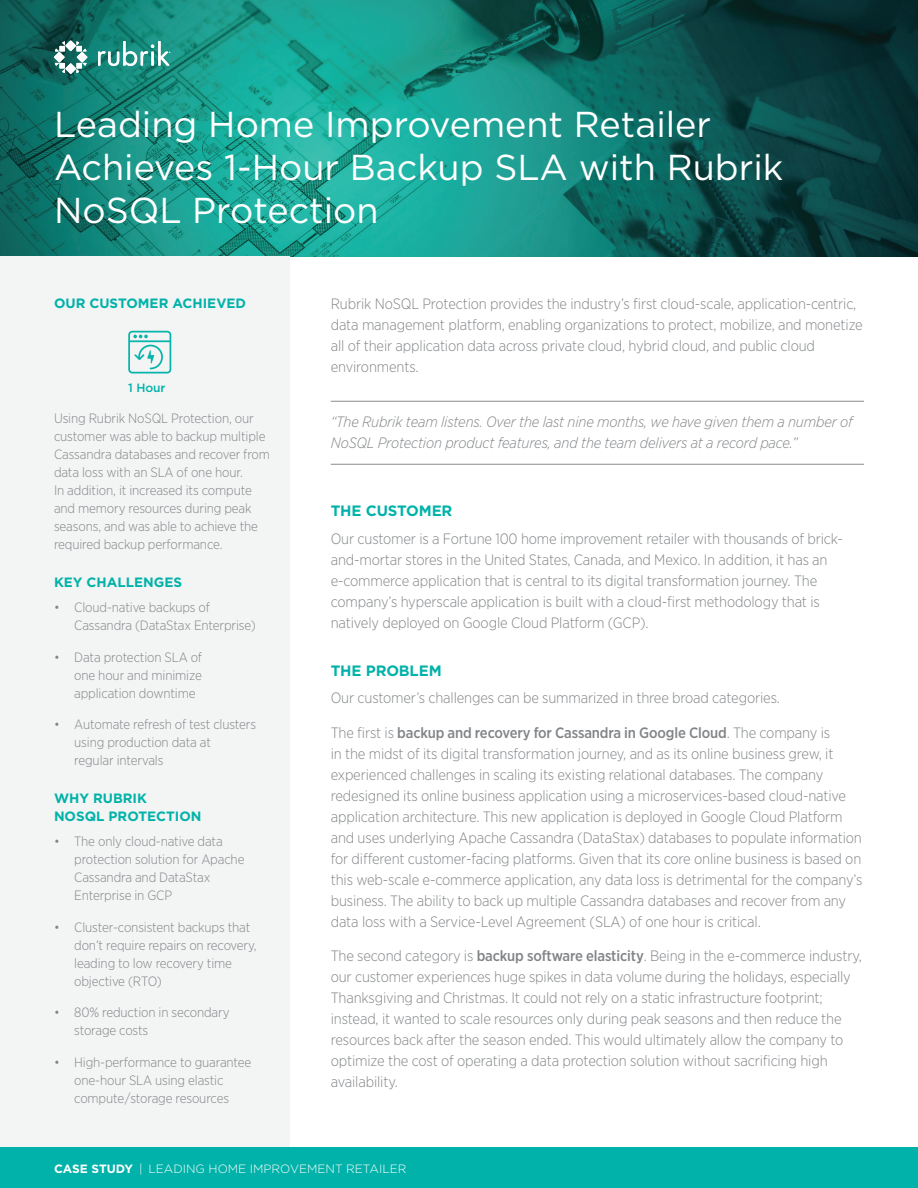
<style>
.page{position:relative;width:918px;height:1188px;background:#fff}
.page>*{position:absolute;margin:0;border:0;box-sizing:border-box;transform-origin:0 0}
.CASE_title{font:36px/43.2px "Gotham";color:#fff}
.CASE_text{font:300 15px/21px "Gotham Narrow";letter-spacing:-.01em;color:#828588}
.CASE_text-2{font:italic 300 15px/21px "Gotham Narrow";letter-spacing:-.01em;color:#828588}
.CASE_h1{font:700 15px "Gotham";letter-spacing:-.01em;color:#00b2a9}
.CASE_sidebarText{font:300 13.5px/18px "Gotham Narrow";letter-spacing:-.01em;color:#828588}
.CASE_sidebarH1{font:700 13.5px/18px "Gotham";color:#00b2a9}
.t1{font:300 12px "Gotham";color:#fff}
.CASE_sidebarText-2{font:500 12px "Gotham";color:#00b2a9}
.s1{font-weight:500}
.s2{font-weight:700}
</style>
<div class="page">
<img style="left:0;top:0;width:918px;height:256px">
<div style="left:0;top:256px;width:290px;height:892px;background:#f3f4f4"></div>
<div style="left:0;top:1148px;width:918px;height:40px;background:#00b2a9"></div>
<svg style="left:65px;top:40px;width:11px;height:11px"></svg>
<svg style="left:65px;top:63px;width:11px;height:11px"></svg>
<svg style="left:77px;top:52px;width:10px;height:11px"></svg>
<svg style="left:55px;top:41px;width:10px;height:10px"></svg>
<svg style="left:76px;top:63px;width:11px;height:10px"></svg>
<svg style="left:55px;top:63px;width:10px;height:10px"></svg>
<svg style="left:76px;top:41px;width:11px;height:10px"></svg>
<svg style="left:54px;top:52px;width:11px;height:11px"></svg>
<svg style="left:98px;top:41px;width:72px;height:25px"></svg>
<hr style="left:331px;top:464px;width:533px;height:1px;background:#888b8d">
<hr style="left:331px;top:401px;width:533px;height:1px;background:#888b8d">
<svg style="left:128px;top:331px;width:43px;height:43px"></svg>
<p class="CASE_title" style="left:54px;top:102px;width:731px">Leading Home Improvement Retailer<br>Achieves 1-Hour Backup SLA with Rubrik<br>NoSQL Protection</p>
<p class="CASE_sidebarH1" style="left:54px;top:294px;width:194px">OUR CUSTOMER ACHIEVED</p>
<p class="CASE_sidebarText-2" style="left:128px;top:379px;width:39px">1 Hour</p>
<p class="CASE_sidebarText" style="left:54px;top:409px;width:218px">Using Rubrik NoSQL Protection, our customer was able to backup multiple Cassandra databases and recover from data loss with an SLA of one hour.<br>In addition, it increased its compute and memory resources during peak seasons, and was able to achieve the required backup performance.</p>
<p class="CASE_sidebarH1" style="left:54px;top:573px;width:130px">KEY CHALLENGES</p>
<p class="CASE_sidebarText" style="left:74px;top:598px;width:183px;text-indent:-20px">• Cloud-native backups of<br>Cassandra (DataStax Enterprise)</p>
<p class="CASE_sidebarText" style="left:74px;top:647px;width:129px;text-align:justify;text-indent:-20px">• Data protection SLA of one hour and minimize application downtime</p>
<p class="CASE_sidebarText" style="left:74px;top:715px;width:183px;text-indent:-20px">• Automate refresh of test clusters using production data at<br>regular intervals</p>
<p class="CASE_sidebarH1" style="left:54px;top:789px;width:149px">WHY RUBRIK<br>NOSQL PROTECTION</p>
<p class="CASE_sidebarText" style="left:74px;top:832px;width:172px;text-indent:-20px">• The only cloud-native data protection solution for Apache<br>Cassandra and DataStax<br>Enterprise in GCP</p>
<p class="CASE_sidebarText" style="left:74px;top:917px;width:184px;text-indent:-20px">• Cluster-consistent backups that don’t require repairs on recovery, leading to low recovery time objective (RTO)</p>
<p class="CASE_sidebarText" style="left:74px;top:1003px;width:157px;text-indent:-20px">• 80% reduction in secondary storage costs</p>
<p class="CASE_sidebarText" style="left:54px;top:1052px;width:199px;text-align:center">• High-performance to guarantee one-hour SLA using elastic compute/storage resources</p>
<p class="CASE_text" style="left:331px;top:293px;width:534px">Rubrik NoSQL Protection provides the industry’s first cloud-scale, application-centric, data management platform, enabling organizations to protect, mobilize, and monetize all of their application data across private cloud, hybrid cloud, and public cloud environments.</p>
<p class="CASE_text-2" style="left:331px;top:411px;width:524px">“The Rubrik team listens. Over the last nine months, we have given them a number of<br>NoSQL Protection product features, and the team delivers at a record pace.”</p>
<p class="CASE_h1" style="left:331px;top:501px;width:123px">THE CUSTOMER</p>
<p class="CASE_text" style="left:331px;top:528px;width:514px">Our customer is a Fortune 100 home improvement retailer with thousands of brick&shy;and-mortar stores in the United States, Canada, and Mexico. In addition, it has an e-commerce application that is central to its digital transformation journey. The company’s hyperscale application is built with a cloud-first methodology that is natively deployed on Google Cloud Platform (GCP).</p>
<p class="CASE_h1" style="left:331px;top:660px;width:112px">THE PROBLEM</p>
<p class="CASE_text" style="left:331px;top:687px;width:451px">Our customer’s challenges can be summarized in three broad categories.</p>
<p class="CASE_text" style="left:331px;top:722px;width:533px">The first is <span class="s1">backup and recovery for Cassandra in Google Cloud</span>. The company is<br>in the midst of its digital transformation journey, and as its online business grew, it experienced challenges in scaling its existing relational databases. The company redesigned its online business application using a microservices-based cloud-native application architecture. This new application is deployed in Google Cloud Platform and uses underlying Apache Cassandra (DataStax) databases to populate information for different customer-facing platforms. Given that its core online business is based on this web-scale e-commerce application, any data loss is detrimental for the company’s business. The ability to back up multiple Cassandra databases and recover from any data loss with a Service-Level Agreement (SLA) of one hour is critical.</p>
<p class="CASE_text" style="left:331px;top:945px;width:533px">The second category is <span class="s1">backup software elasticity</span>. Being in the e-commerce industry, our customer experiences huge spikes in data volume during the holidays, especially Thanksgiving and Christmas. It could not rely on a static infrastructure footprint; instead, it wanted to scale resources only during peak seasons and then reduce the resources back after the season ended. This would ultimately allow the company to optimize the cost of operating a data protection solution without sacrificing high availability.</p>
<p class="t1" style="left:54px;top:1161px;width:354px"><span class="s2">CASE STUDY</span> | LEADING HOME IMPROVEMENT RETAILER</p>
</div>
